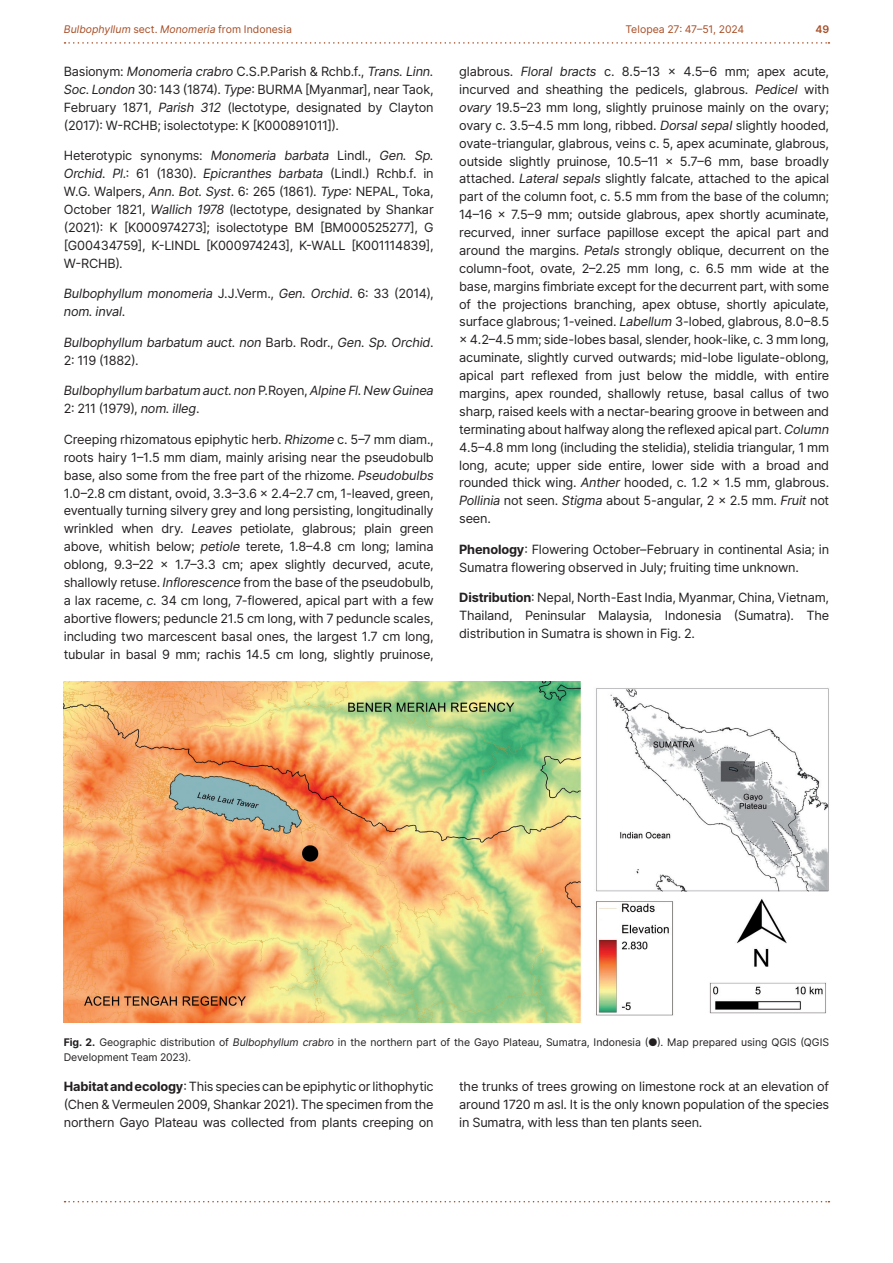
<style>
.page{position:relative;width:893px;height:1263px;background:#fff}
.page>*{position:absolute;margin:0;border:0;box-sizing:border-box;transform-origin:0 0}
.Body{font:12.75px/17.9px "Inter";letter-spacing:-.015em;color:#231f20;text-align:justify}
.Body-2{font:italic 12.75px/17.9px "Inter";letter-spacing:-.015em;color:#231f20}
.Image_Caption{font:10.5px/15px "Inter";letter-spacing:-.005em;color:#231f20}
.t1{font:italic 10.5px "Inter";color:#a74c24}
.t2{font:10.5px "Inter";letter-spacing:-.01em;color:#a74c24}
.t3{font:600 10.5px "Inter";color:#a74c24}
.s1{font-style:normal}
.s2{font-style:italic}
.s3{font-weight:700}
</style>
<div class="page">
<svg style="left:65px;top:42px;width:764px;height:2px"></svg>
<svg style="left:65px;top:1201px;width:764px;height:1px"></svg>
<img style="left:64px;top:681px;width:765px;height:341px">
<p class="t1" style="left:64px;top:22px;width:230px">Bulbophyllum <span class="s1">sect.</span> Monomeria <span class="s1">from Indonesia</span></p>
<p class="t2" style="left:625px;top:22px;width:120px">Telopea 27: 47–51, 2024</p>
<p class="t3" style="left:815px;top:22px;width:15px">49</p>
<p class="Body" style="left:64px;top:62px;width:371px">Basionym: <span class="s2">Monomeria crabro</span> C.S.P.Parish &amp; Rchb.f., <span class="s2">Trans. Linn.<br>Soc. London</span> 30: 143 (1874). <span class="s2">Type</span>: BURMA [Myanmar], near Taok, February 1871, <span class="s2">Parish 312</span> (lectotype, designated by Clayton (2017): W-RCHB; isolectotype: K [K000891011]).</p>
<p class="Body" style="left:64px;top:147px;width:371px">Heterotypic synonyms: <span class="s2">Monomeria barbata</span> Lindl., <span class="s2">Gen. Sp.<br>Orchid. Pl.</span>: 61 (1830). <span class="s2">Epicranthes barbata</span> (Lindl.) Rchb.f. in W.G. Walpers, <span class="s2">Ann. Bot. Syst</span>. 6: 265 (1861). <span class="s2">Type</span>: NEPAL, Toka, October 1821, <span class="s2">Wallich 1978</span> (lectotype, designated by Shankar (2021): K [K000974273]; isolectotype BM [BM000525277], G [G00434759], K-LINDL [K000974243], K-WALL [K001114839], W-RCHB).</p>
<p class="Body-2" style="left:64px;top:284px;width:371px">Bulbophyllum monomeria <span class="s1">J.J.Verm.,</span> Gen. Orchid<span class="s1">. 6: 33 (2014), </span>nom. inval<span class="s1">.</span></p>
<p class="Body-2" style="left:64px;top:333px;width:371px">Bulbophyllum barbatum auct. non <span class="s1">Barb. Rodr.,</span> Gen. Sp. Orchid<span class="s1">.<br>2: 119 (1882).</span></p>
<p class="Body-2" style="left:64px;top:382px;width:371px">Bulbophyllum barbatum auct. non <span class="s1">P.Royen,</span> Alpine Fl. New Guinea<br><span class="s1">2: 211 (1979),</span> nom. illeg<span class="s1">.</span></p>
<p class="Body" style="left:64px;top:430px;width:371px">Creeping rhizomatous epiphytic herb. <span class="s2">Rhizome</span> c. 5–7 mm diam., roots hairy 1–1.5 mm diam, mainly arising near the pseudobulb base, also some from the free part of the rhizome. <span class="s2">Pseudobulbs </span>1.0–2.8 cm distant, ovoid, 3.3–3.6 × 2.4–2.7 cm, 1-leaved, green, eventually turning silvery grey and long persisting, longitudinally wrinkled when dry. <span class="s2">Leaves</span> petiolate, glabrous; plain green above, whitish below; <span class="s2">petiole</span> terete, 1.8–4.8 cm long; lamina oblong, 9.3–22 × 1.7–3.3 cm; apex slightly decurved, acute, shallowly retuse. <span class="s2">Inflorescence</span> from the base of the pseudobulb, a lax raceme, <span class="s2">c.</span> 34 cm long, 7-flowered, apical part with a few abortive flowers; peduncle 21.5 cm long, with 7 peduncle scales, including two marcescent basal ones, the largest 1.7 cm long, tubular in basal 9 mm; rachis 14.5 cm long, slightly pruinose,</p>
<p class="Body" style="left:459px;top:62px;width:371px">glabrous. <span class="s2">Floral bracts</span> c. 8.5–13 × 4.5–6 mm; apex acute, incurved and sheathing the pedicels, glabrous. <span class="s2">Pedicel</span> with <span class="s2">ovary</span> 19.5–23 mm long, slightly pruinose mainly on the ovary; ovary c. 3.5–4.5 mm long, ribbed. <span class="s2">Dorsal sepal</span> slightly hooded, ovate-triangular, glabrous, veins c. 5, apex acuminate, glabrous, outside slightly pruinose, 10.5–11 × 5.7–6 mm, base broadly attached. <span class="s2">Lateral sepals</span> slightly falcate, attached to the apical part of the column foot, c. 5.5 mm from the base of the column; 14–16 × 7.5–9 mm; outside glabrous, apex shortly acuminate, recurved, inner surface papillose except the apical part and around the margins. <span class="s2">Petals</span> strongly oblique, decurrent on the column-foot, ovate, 2–2.25 mm long, c. 6.5 mm wide at the base, margins fimbriate except for the decurrent part, with some of the projections branching, apex obtuse, shortly apiculate, surface glabrous; 1-veined. <span class="s2">Labellum</span> 3-lobed, glabrous, 8.0–8.5 × 4.2–4.5 mm; side-lobes basal, slender, hook-like, c. 3 mm long, acuminate, slightly curved outwards; mid-lobe ligulate-oblong, apical part reflexed from just below the middle, with entire margins, apex rounded, shallowly retuse, basal callus of two sharp, raised keels with a nectar-bearing groove in between and terminating about halfway along the reflexed apical part. <span class="s2">Column </span>4.5–4.8 mm long (including the stelidia), stelidia triangular, 1 mm long, acute; upper side entire, lower side with a broad and rounded thick wing. <span class="s2">Anther</span> hooded, c. 1.2 × 1.5 mm, glabrous.<br><span class="s2">Pollinia</span> not seen. <span class="s2">Stigma</span> about 5-angular, 2 × 2.5 mm. <span class="s2">Fruit</span> not seen.</p>
<p class="Body" style="left:459px;top:540px;width:371px"><span class="s3">Phenology</span>: Flowering October–February in continental Asia; in<br>Sumatra flowering observed in July; fruiting time unknown.</p>
<p class="Body" style="left:459px;top:588px;width:371px"><span class="s3">Distribution</span>: Nepal, North-East India, Myanmar, China, Vietnam, Thailand, Peninsular Malaysia, Indonesia (Sumatra). The distribution in Sumatra is shown in Fig. 2.</p>
<p class="Image_Caption" style="left:64px;top:1034px;width:767px"><span class="s3">Fig. 2.</span> Geographic distribution of <span class="s2">Bulbophyllum crabro</span> in the northern part of the Gayo Plateau, Sumatra, Indonesia (●). Map prepared using QGIS (QGIS<br>Development Team 2023).</p>
<p class="Body" style="left:64px;top:1078px;width:371px"><span class="s3">Habitat and ecology</span>: This species can be epiphytic or lithophytic (Chen &amp; Vermeulen 2009, Shankar 2021). The specimen from the northern Gayo Plateau was collected from plants creeping on</p>
<p class="Body" style="left:459px;top:1078px;width:371px">the trunks of trees growing on limestone rock at an elevation of around 1720 m asl. It is the only known population of the species in Sumatra, with less than ten plants seen.</p>
</div>
